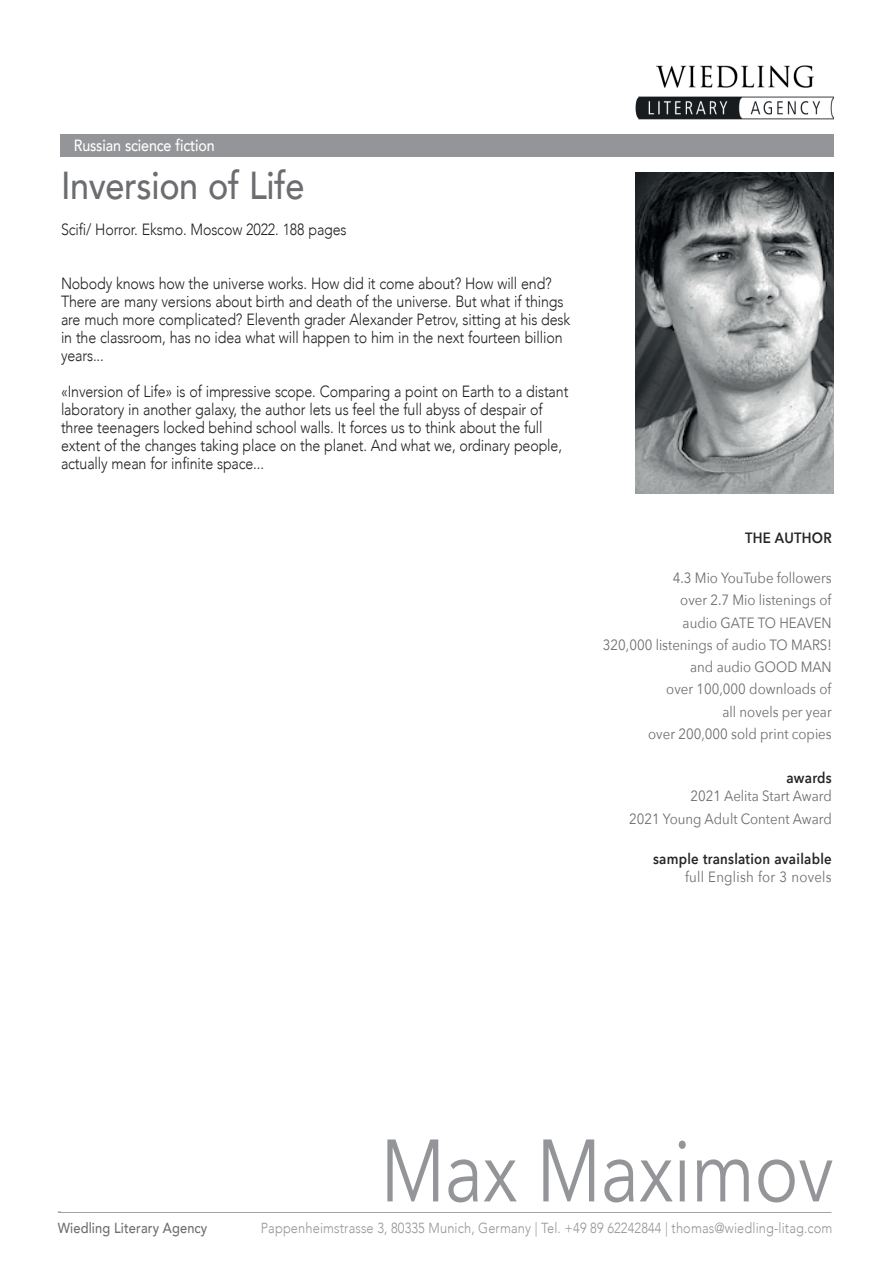
<style>
.page{position:relative;width:893px;height:1263px;background:#fff}
.page>*{position:absolute;margin:0;border:0;box-sizing:border-box;transform-origin:0 0}
.t1{font:87.45px "Avenir Next";letter-spacing:-.01em;color:#939598;scale:.83 1}
.t2{font:500 38.85px "Avenir";letter-spacing:-.01em;color:#6c6d70;scale:.88 1}
.t3{font:300 16.2px/18px "Avenir";letter-spacing:-.01em;color:#231f20;scale:.88 1}
.t4{font:500 16.2px "Avenir";letter-spacing:-.01em;color:#fff;scale:.88 1}
.t5{font:14.85px/22.2px "Avenir Next";color:#6c6d70;text-align:right;scale:.89 1}
.t6{font:600 14.85px "Avenir Next";letter-spacing:.02em;color:#282526;scale:.89 1}
.t7{font:14.85px "Avenir Next";letter-spacing:.02em;color:#6c6d70;scale:.89 1}
.t8{font:300 14.55px "Avenir";letter-spacing:.01em;color:#939598;scale:.88 1}
.t9{font:500 14.55px "Avenir";letter-spacing:.01em;color:#6c6d70;scale:.88 1}
</style>
<div class="page">
<img style="left:629px;top:65px;width:204px;height:70px">
<div style="left:60px;top:135px;width:773px;height:22px;background:#939598"></div>
<hr style="left:58px;top:1212px;width:773px;height:1px;background:#6c6d70">
<img style="left:635px;top:173px;width:198px;height:321px">
<p class="t4" style="left:74px;top:131px;width:162px">Russian science fiction</p>
<h2 class="t2" style="left:61px;top:152px;width:278px">Inversion of Life</h2>
<p class="t3" style="left:61px;top:221px;width:326px">Scifi/ Horror. Eksmo. Moscow 2022. 188 pages</p>
<p class="t3" style="left:61px;top:275px;width:580px">Nobody knows how the universe works. How did it come about? How will end?<br>There are many versions about birth and death of the universe. But what if things are much more complicated? Eleventh grader Alexander Petrov, sitting at his desk in the classroom, has no idea what will happen to him in the next fourteen billion years...</p>
<p class="t3" style="left:61px;top:383px;width:578px">«Inversion of Life» is of impressive scope. Comparing a point on Earth to a distant laboratory in another galaxy, the author lets us feel the full abyss of despair of three teenagers locked behind school walls. It forces us to think about the full extent of the changes taking place on the planet. And what we, ordinary people, actually mean for infinite space...</p>
<p class="t6" style="left:745px;top:525px;width:99px">THE AUTHOR</p>
<p class="t5" style="left:603px;top:566px;width:259px">4.3 Mio YouTube followers<br>over 2.7 Mio listenings of<br>audio GATE TO HEAVEN<br>320,000 listenings of audio TO MARS! and audio GOOD MAN<br>over 100,000 downloads of<br>all novels per year<br>over 200,000 sold print copies</p>
<p class="t6" style="left:786px;top:765px;width:52px">awards</p>
<p class="t5" style="left:629px;top:784px;width:229px">2021 Aelita Start Award<br>2021 Young Adult Content Award</p>
<p class="t6" style="left:653px;top:846px;width:202px">sample translation available</p>
<p class="t7" style="left:685px;top:864px;width:166px">full English for 3 novels</p>
<h1 class="t1" style="left:381px;top:1097px;width:547px">Max Maximov</h1>
<p class="t9" style="left:58px;top:1215px;width:171px">Wiedling Literary Agency</p>
<p class="t8" style="left:261px;top:1219px;width:651px">Pappenheimstrasse 3, 80335 Munich, Germany | Tel. +49 89 62242844 | thomas@wiedling-litag.com</p>
</div>
